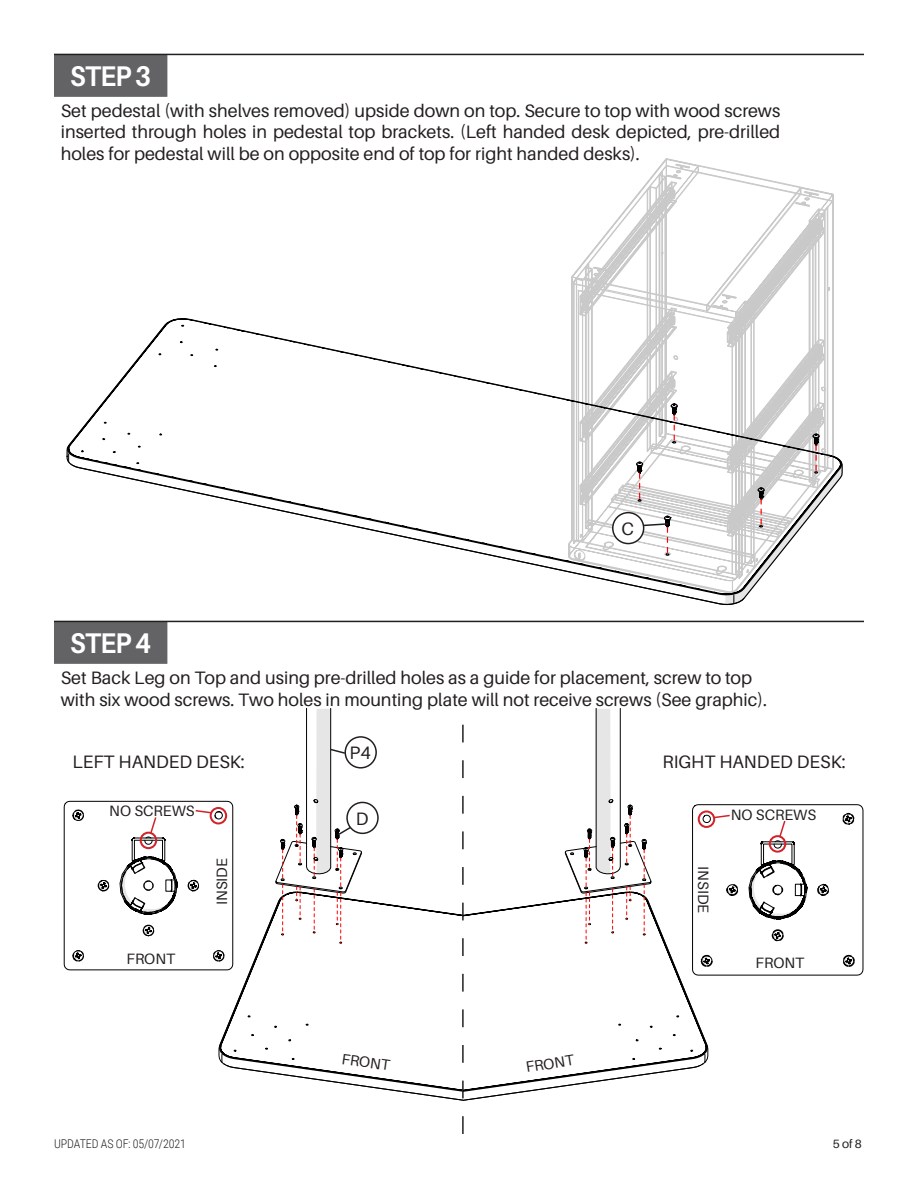
<style>
.page{position:relative;width:918px;height:1188px;background:#fff}
.page>*{position:absolute;margin:0;border:0;box-sizing:border-box;transform-origin:0 0}
.Section_Title_Headin{font:700 28.5px "Aileron";letter-spacing:-.025em;color:#fff;scale:.9 1}
.t1{font:18px/21.6px "Aileron";color:#231f20;text-align:justify}
.t2{font:15px "Aileron";color:#231f20}
.Version{font:300 12px "Roboto Condensed";letter-spacing:-.005em;color:#231f20}
.parts_needed_center{font:12px "Aileron";color:#231f20}
</style>
<div class="page">
<div style="left:54px;top:54px;width:113px;height:43px;background:#636366;border:2px solid #636366"></div>
<hr style="left:54px;top:54px;width:810px;height:1px;background:#231f20">
<div style="left:54px;top:621px;width:113px;height:43px;background:#636366;border:2px solid #636366"></div>
<hr style="left:54px;top:621px;width:810px;height:1px;background:#231f20">
<svg style="left:63px;top:800px;width:167px;height:171px"></svg>
<svg style="left:218px;top:891px;width:244px;height:210px"></svg>
<svg style="left:66px;top:318px;width:777px;height:267px"></svg>
<svg style="left:809px;top:206px;width:27px;height:374px"></svg>
<svg style="left:626px;top:53px;width:183px;height:570px"></svg>
<svg style="left:697px;top:804px;width:167px;height:172px"></svg>
<svg style="left:462px;top:725px;width:2px;height:409px"></svg>
<svg style="left:464px;top:891px;width:245px;height:210px"></svg>
<svg style="left:565px;top:708px;width:87px;height:235px"></svg>
<div style="left:345px;top:736px;width:32px;height:33px;border:2px solid #231f20;border-radius:50%"></div>
<svg style="left:571px;top:171px;width:126px;height:384px"></svg>
<svg style="left:275px;top:708px;width:87px;height:235px"></svg>
<div style="left:347px;top:802px;width:31px;height:31px;background:#fff;border-radius:50%"></div>
<div style="left:346px;top:802px;width:33px;height:32px;border:2px solid #231f20;border-radius:50%"></div>
<p class="Section_Title_Headin" style="left:70px;top:61px;width:92px">STEP 3</p>
<p class="t1" style="left:61px;top:100px;width:721px">Set pedestal (with shelves removed) upside down on top. Secure to top with wood screws inserted through holes in pedestal top brackets. (Left handed desk depicted, pre-drilled holes for pedestal will be on opposite end of top for right handed desks).</p>
<p class="Section_Title_Headin" style="left:70px;top:628px;width:92px">STEP 4</p>
<p class="t1" style="left:621px;top:518px;width:14px">C</p>
<p class="t1" style="left:61px;top:668px;width:708px">Set Back Leg on Top and using pre-drilled holes as a guide for placement, screw to top with six wood screws. Two holes in mounting plate will not receive screws (See graphic).</p>
<p class="t1" style="left:350px;top:742px;width:23px">P4</p>
<p class="t1" style="left:73px;top:751px;width:174px">LEFT HANDED DESK:</p>
<p class="t1" style="left:663px;top:751px;width:185px">RIGHT HANDED DESK:</p>
<p class="t2" style="left:109px;top:803px;width:87px">NO SCREWS</p>
<p class="t2" style="left:127px;top:951px;width:50px">FRONT</p>
<p class="t2" style="left:214px;top:905px;width:48px;rotate:-90deg">INSIDE</p>
<p class="t1" style="left:356px;top:808px;width:14px">D</p>
<p class="t2" style="left:343px;top:1050px;width:50px;rotate:8deg">FRONT</p>
<p class="t2" style="left:525px;top:1059px;width:50px;rotate:-9deg">FRONT</p>
<p class="t2" style="left:712px;top:866px;width:48px;rotate:90deg">INSIDE</p>
<p class="t2" style="left:731px;top:806px;width:87px">NO SCREWS</p>
<p class="t2" style="left:756px;top:954px;width:50px">FRONT</p>
<p class="Version" style="left:54px;top:1135px;width:134px">UPDATED AS OF: 05/07/2021</p>
<p class="parts_needed_center" style="left:833px;top:1137px;width:31px">5 of 8</p>
</div>
